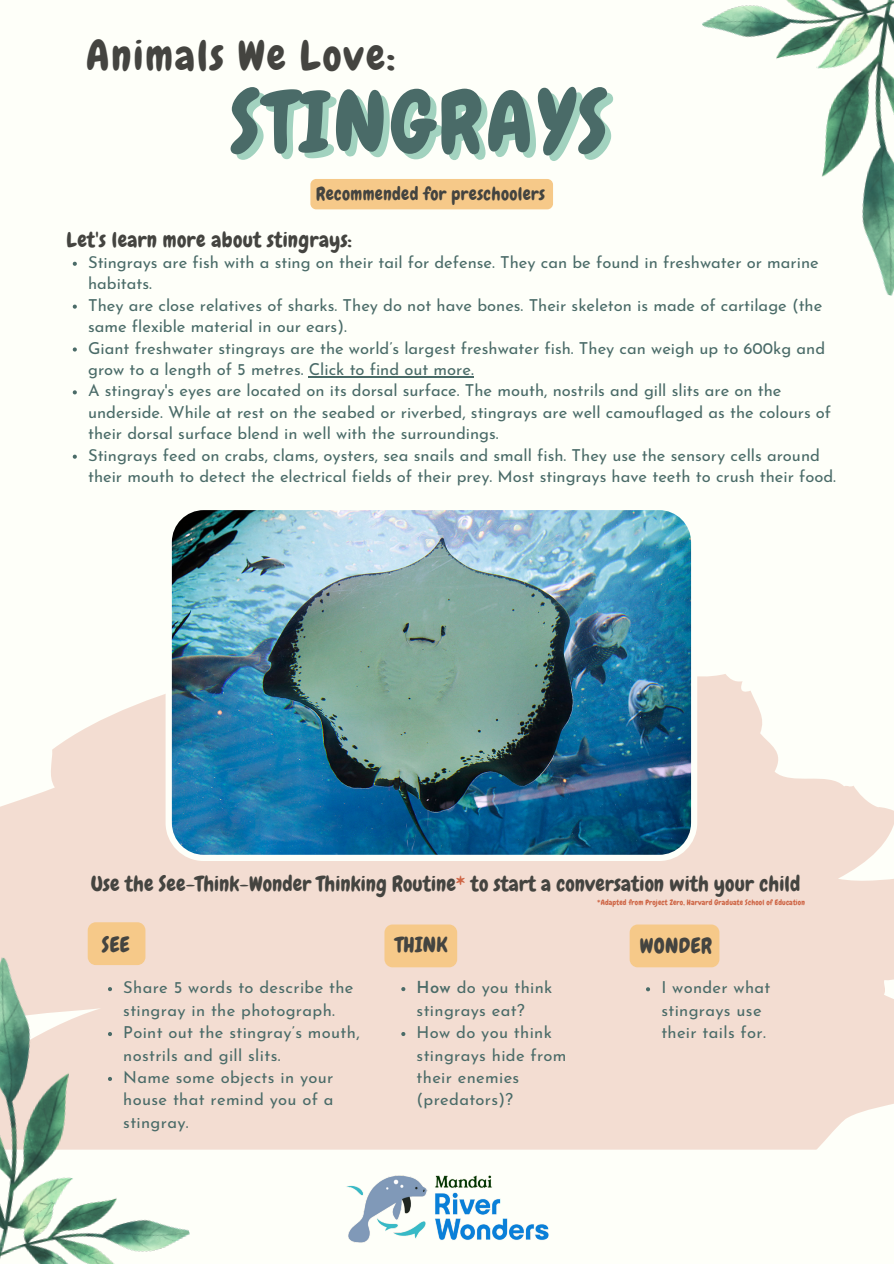
<style>
.page{position:relative;width:894px;height:1264px;background:#fff}
.page>*{position:absolute;margin:0;border:0;box-sizing:border-box;transform-origin:0 0}
.t1{font:84px "Chewy";letter-spacing:.05em;color:#4a6b68}
.t2{font:42px "Chewy";letter-spacing:.05em;color:#444440}
.t3{font:21px "Chewy";letter-spacing:.01em;color:#444440}
.t4{font:18px "Chewy";letter-spacing:.02em;color:#444440}
.t5{font:16.5px/21.5px "Josefin Sans";color:#4a6b68}
.t6{font:16.5px/22.5px "Josefin Sans";letter-spacing:.02em;color:#4a6b68}
.t7{font:7.5px "Chewy";letter-spacing:.02em;color:#ce6545}
.s1{color:#ce6545}
.s2{font-weight:600}
</style>
<div class="page">
<div style="left:0;top:0;width:893px;height:1263px;background:#fefff9"></div>
<img style="left:822px;top:90px;width:71px;height:206px">
<svg style="left:0;top:674px;width:893px;height:475px;background:#f4e0d5"></svg>
<svg style="left:112px;top:1149px;width:705px;height:1px"></svg>
<img style="left:346px;top:1175px;width:203px;height:68px">
<img style="left:0;top:954px;width:112px;height:212px">
<div style="left:310px;top:179px;width:243px;height:30px;background:#f6c989;border-radius:6px"></div>
<img style="left:0;top:1166px;width:190px;height:97px">
<img style="left:702px;top:0;width:191px;height:90px">
<img style="left:165px;top:510px;width:532px;height:351px">
<div style="left:88px;top:922px;width:57px;height:43px;background:#f6c989;border-radius:8px"></div>
<svg style="left:108px;top:987px;width:4px;height:4px"></svg>
<svg style="left:108px;top:1031px;width:4px;height:5px"></svg>
<svg style="left:108px;top:1076px;width:4px;height:4px"></svg>
<div style="left:384px;top:924px;width:73px;height:43px;background:#f6c989;border-radius:8px"></div>
<svg style="left:401px;top:987px;width:4px;height:4px"></svg>
<svg style="left:401px;top:1031px;width:4px;height:5px"></svg>
<div style="left:629px;top:924px;width:90px;height:43px;background:#f6c989;border-radius:8px"></div>
<svg style="left:645px;top:987px;width:5px;height:4px"></svg>
<svg style="left:73px;top:262px;width:4px;height:4px"></svg>
<svg style="left:73px;top:304px;width:4px;height:5px"></svg>
<svg style="left:73px;top:347px;width:4px;height:4px"></svg>
<hr style="left:309px;top:376px;width:164px;height:1px;background:#4a6b68">
<svg style="left:73px;top:390px;width:4px;height:4px"></svg>
<svg style="left:73px;top:454px;width:4px;height:5px"></svg>
<p class="t2" style="left:86px;top:29px;width:310px">Animals We Love:</p>
<p class="t1" style="left:230px;top:69px;width:378px">STINGRAYS</p>
<p class="t4" style="left:316px;top:182px;width:230px">Recommended for preschoolers</p>
<p class="t3" style="left:67px;top:227px;width:287px">Let's learn more about stingrays:</p>
<p class="t5" style="left:88px;top:253px;width:732px">Stingrays are fish with a sting on their tail for defense. They can be found in freshwater or marine habitats.</p>
<p class="t5" style="left:88px;top:296px;width:735px">They are close relatives of sharks. They do not have bones. Their skeleton is made of cartilage (the same flexible material in our ears).</p>
<p class="t5" style="left:88px;top:339px;width:738px">Giant freshwater stingrays are the world’s largest freshwater fish. They can weigh up to 600kg and grow to a length of 5 metres. Click to find out more.</p>
<p class="t5" style="left:88px;top:381px;width:744px">A stingray's eyes are located on its dorsal surface. The mouth, nostrils and gill slits are on the underside. While at rest on the seabed or riverbed, stingrays are well camouflaged as the colours of their dorsal surface blend in well with the surroundings.</p>
<p class="t5" style="left:88px;top:446px;width:749px">Stingrays feed on crabs, clams, oysters, sea snails and small fish. They use the sensory cells around their mouth to detect the electrical fields of their prey. Most stingrays have teeth to crush their food.</p>
<p class="t3" style="left:91px;top:870px;width:711px">Use the See-Think-Wonder Thinking Routine<span class="s1">*</span> to start a conversation with your child</p>
<p class="t7" style="left:597px;top:897px;width:209px">*Adapted from Project Zero, Harvard Graduate School of Education</p>
<p class="t3" style="left:102px;top:931px;width:29px">SEE</p>
<p class="t6" style="left:123px;top:977px;width:231px">Share 5 words to describe the stingray in the photograph.</p>
<p class="t6" style="left:123px;top:1022px;width:238px">Point out the stingray’s mouth, nostrils and gill slits.</p>
<p class="t5" style="left:123px;top:1067px;width:212px;line-height:22.5px;text-align:justify">Name some objects in your house that remind you of a stingray.</p>
<p class="t3" style="left:395px;top:931px;width:54px">THINK</p>
<p class="t6" style="left:416px;top:977px;width:137px"><span class="s2">How</span> do you think stingrays eat?</p>
<p class="t6" style="left:416px;top:1022px;width:151px">How do you think stingrays hide from their enemies (predators)?</p>
<p class="t3" style="left:639px;top:932px;width:73px">WONDER</p>
<p class="t6" style="left:661px;top:978px;width:111px">I wonder what stingrays use their tails for.</p>
</div>
